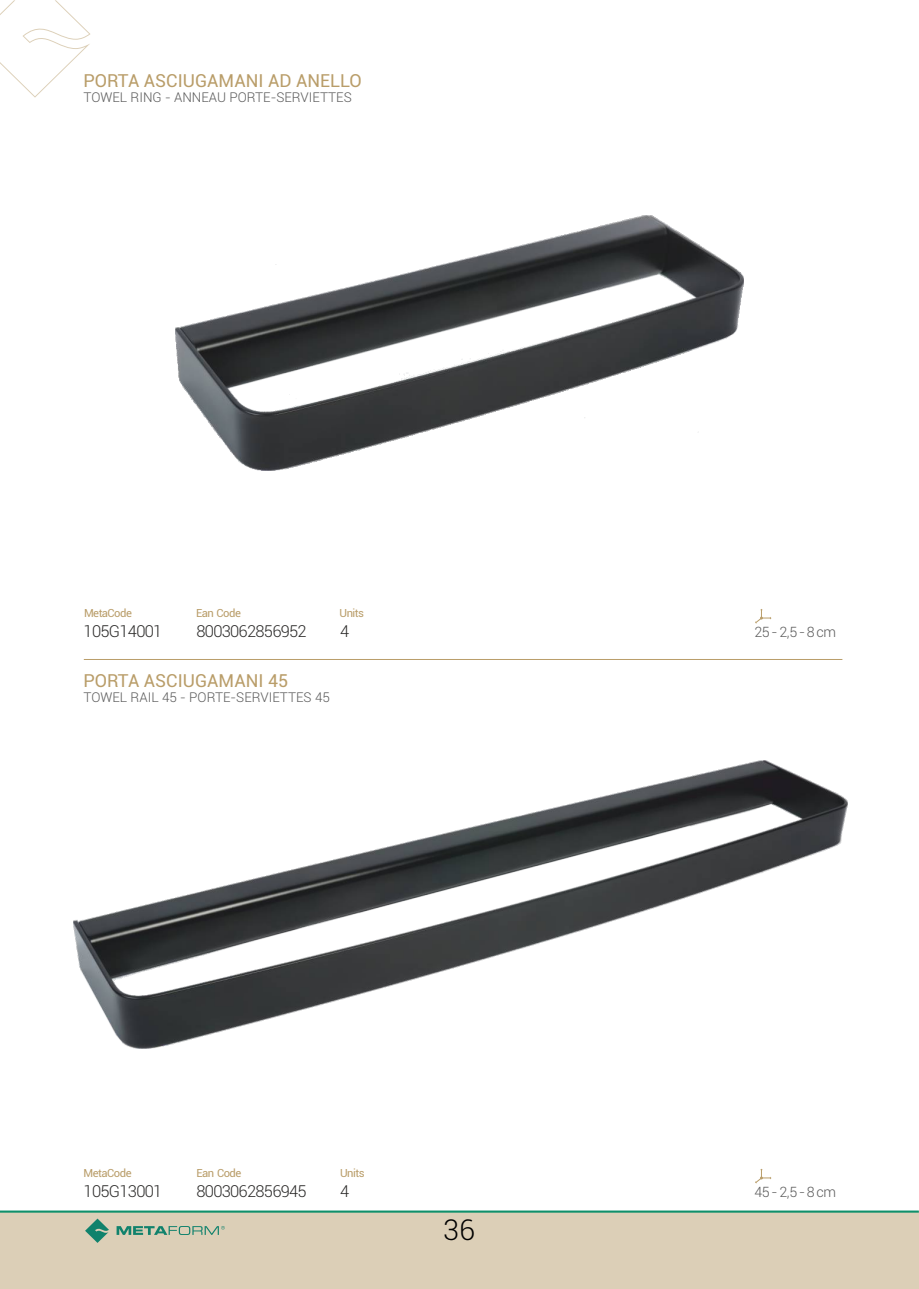
<style>
.page{position:relative;width:919px;height:1289px;background:#fff}
.page>*{position:absolute;margin:0;border:0;box-sizing:border-box;transform-origin:0 0}
.t1{font:300 28.8px "Roboto";color:#000}
.t2{font:18px "Roboto";color:#b99d69}
.t3{font:300 16.5px "Roboto";letter-spacing:-.045em;color:#2b2a29}
.t4{font:300 14.25px "Roboto";letter-spacing:-.025em;color:#5b5b5b}
.t5{font:300 13.5px "Roboto";color:#5b5b5b}
.t6{font:11.25px "Roboto";letter-spacing:-.045em;color:#b99d69}
</style>
<div class="page">
<img style="left:73px;top:760px;width:774px;height:288px">
<img style="left:176px;top:215px;width:567px;height:255px">
<hr style="left:84px;top:659px;width:758px;height:1px;background:#b99d69">
<svg style="left:755px;top:609px;width:16px;height:14px"></svg>
<svg style="left:755px;top:1168px;width:16px;height:15px"></svg>
<svg style="left:0;top:0;width:90px;height:98px"></svg>
<div style="left:0;top:1211px;width:918px;height:77px;background:#dccfb7"></div>
<svg style="left:117px;top:1226px;width:108px;height:8px"></svg>
<svg style="left:85px;top:1218px;width:24px;height:24px"></svg>
<hr style="left:0;top:1210px;width:918px;height:2px;background:#0f906b">
<h2 class="t2" style="left:83px;top:74px;width:279px">PORTA ASCIUGAMANI AD ANELLO</h2>
<p class="t5" style="left:83px;top:92px;width:270px">TOWEL RING - ANNEAU PORTE-SERVIETTES</p>
<p class="t6" style="left:84px;top:608px;width:49px">MetaCode</p>
<p class="t6" style="left:196px;top:608px;width:46px">Ean Code</p>
<p class="t6" style="left:339px;top:608px;width:26px">Units</p>
<p class="t3" style="left:84px;top:624px;width:80px">105G14001</p>
<p class="t3" style="left:196px;top:624px;width:112px">8003062856952</p>
<p class="t3" style="left:340px;top:624px;width:11px">4</p>
<p class="t4" style="left:754px;top:626px;width:83px">25 - 2,5 - 8 cm</p>
<h2 class="t2" style="left:83px;top:673px;width:206px">PORTA ASCIUGAMANI 45</h2>
<p class="t5" style="left:83px;top:692px;width:248px">TOWEL RAIL 45 - PORTE-SERVIETTES 45</p>
<p class="t6" style="left:84px;top:1168px;width:49px">MetaCode</p>
<p class="t6" style="left:196px;top:1168px;width:46px">Ean Code</p>
<p class="t6" style="left:340px;top:1168px;width:26px">Units</p>
<p class="t3" style="left:84px;top:1184px;width:80px">105G13001</p>
<p class="t3" style="left:196px;top:1184px;width:112px">8003062856945</p>
<p class="t3" style="left:340px;top:1184px;width:11px">4</p>
<h1 class="t1" style="left:443px;top:1218px;width:33px">36</h1>
<p class="t4" style="left:754px;top:1186px;width:83px">45 - 2,5 - 8 cm</p>
</div>
